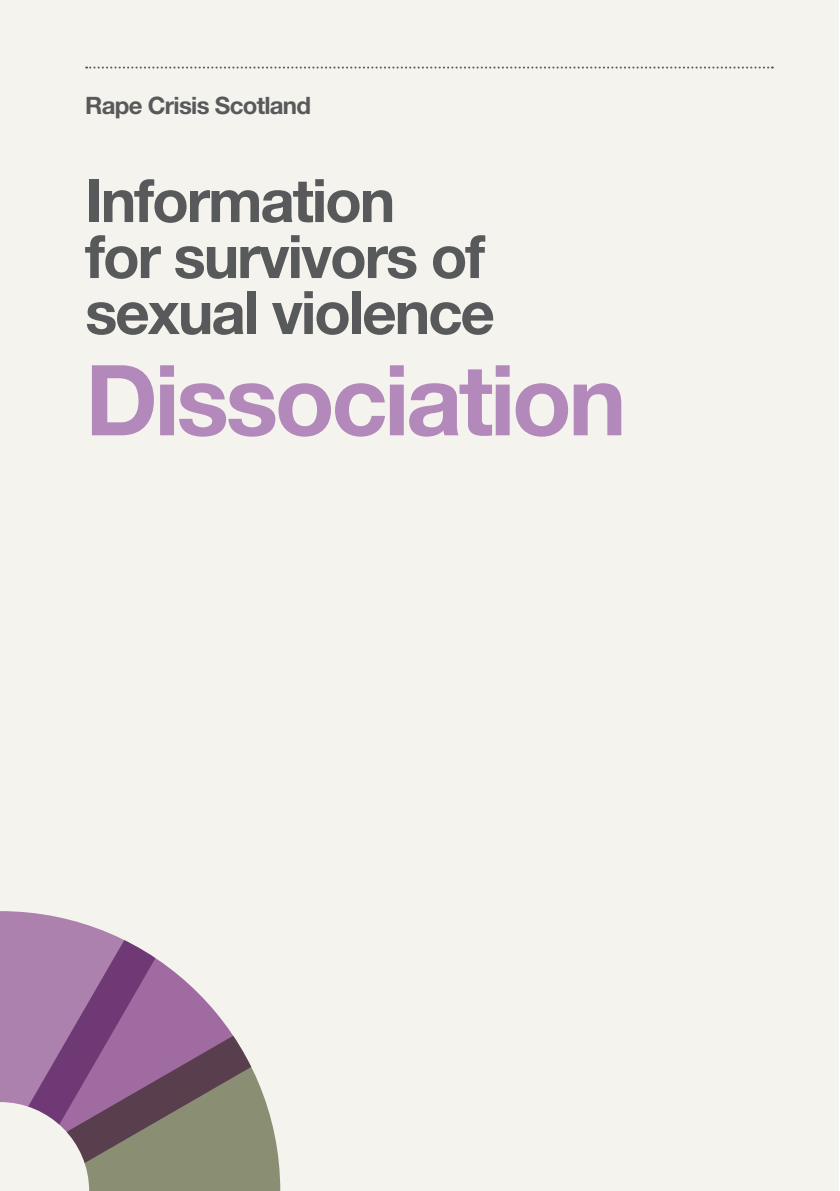
<style>
.page{position:relative;width:840px;height:1191px;background:#fff}
.page>*{position:absolute;margin:0;border:0;box-sizing:border-box;transform-origin:0 0}
.t1{font:700 98px "Helvetica Neue LT Std";letter-spacing:-.035em;color:#b388bb}
.t2{font:700 60px/56px "Helvetica Neue LT Std";letter-spacing:-.035em;color:#58595b}
.t3{font:700 24px "Helvetica Neue LT Std";letter-spacing:-.03em;color:#58595b}
</style>
<div class="page">
<div style="left:0;top:1px;width:838px;height:1190px;background:#f5f3ed"></div>
<svg style="left:86px;top:67px;width:686px;height:2px"></svg>
<svg style="left:0;top:911px;width:109px;height:22px;fill:#ac81ad"></svg>
<svg style="left:0;top:933px;width:231px;height:99px"></svg>
<svg style="left:0;top:1032px;width:280px;height:159px"></svg>
<p class="t3" style="left:85px;top:90px;width:227px">Rape Crisis Scotland</p>
<p class="t2" style="left:85px;top:171px;width:411px">Information<br>for survivors of sexual violence</p>
<h1 class="t1" style="left:85px;top:340px;width:542px">Dissociation</h1>
</div>
